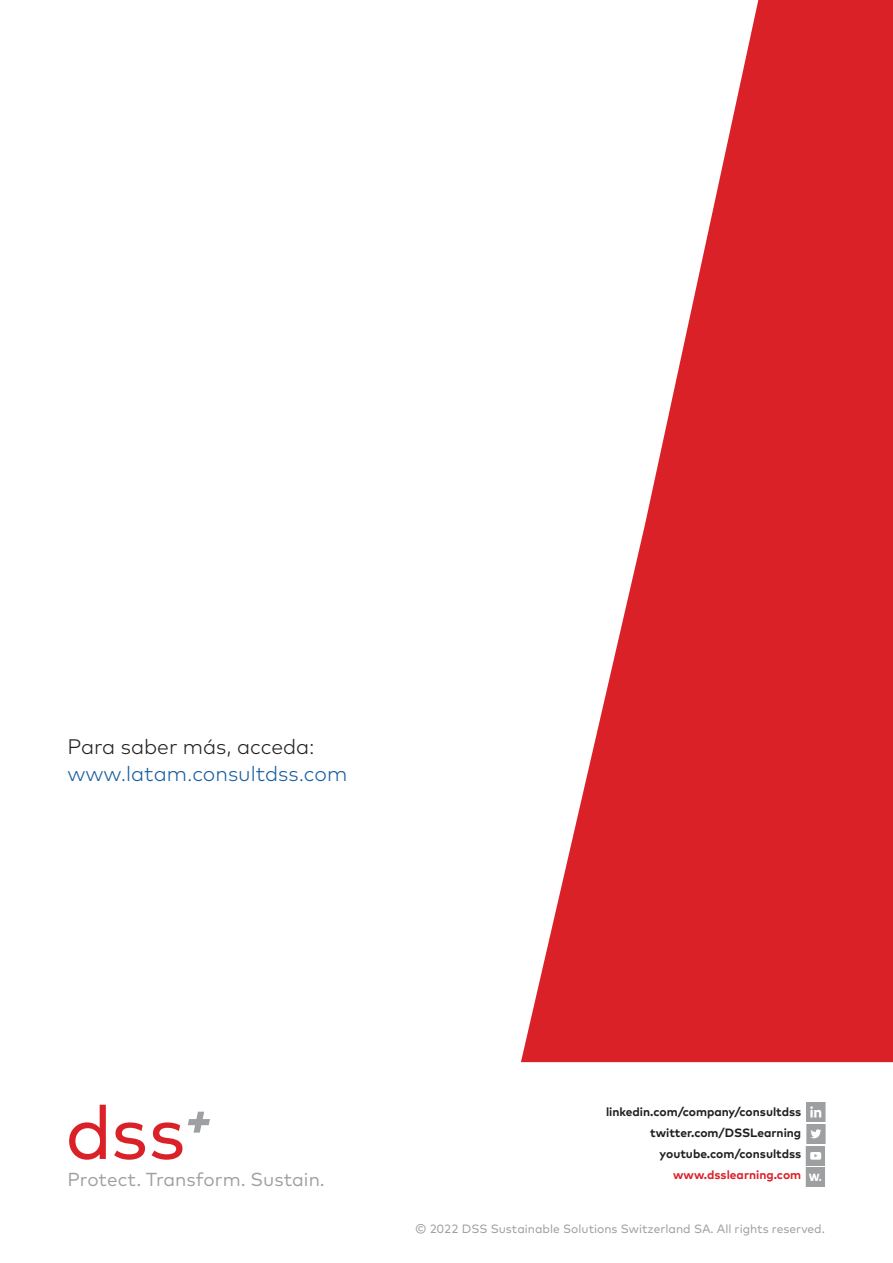
<style>
.page{position:relative;width:893px;height:1263px;background:#fff}
.page>*{position:absolute;margin:0;border:0;box-sizing:border-box;transform-origin:0 0}
.t1{font:300 21px "Mark";color:#175d9e}
.t2{font:300 21px "Mark";color:#231f20}
.t3{font:18.75px "Mark";color:#9d9fa2}
.t4{font:700 12px/21px "Mark";color:#231f20;text-align:right}
.t5{font:12px "Mark";color:#9d9fa2}
.t6{font:700 12px "Mark";color:#da2128}
</style>
<div class="page">
<svg style="left:521px;top:0;width:372px;height:1062px;fill:#da2128"></svg>
<svg style="left:69px;top:1105px;width:37px;height:55px"></svg>
<svg style="left:152px;top:1122px;width:30px;height:38px"></svg>
<svg style="left:114px;top:1122px;width:31px;height:38px"></svg>
<svg style="left:188px;top:1112px;width:22px;height:20px"></svg>
<img style="left:806px;top:1124px;width:20px;height:19px">
<img style="left:805px;top:1167px;width:20px;height:19px">
<img style="left:806px;top:1103px;width:20px;height:19px">
<img style="left:805px;top:1146px;width:20px;height:19px">
<h1 class="t2" style="left:67px;top:734px;width:249px">Para saber más, acceda:</h1>
<h1 class="t1" style="left:67px;top:761px;width:281px">www.latam.consultdss.com</h1>
<h2 class="t3" style="left:67px;top:1168px;width:259px">Protect. Transform. Sustain.</h2>
<p class="t4" style="left:606px;top:1101px;width:197px">linkedin.com/company/consultdss twitter.com/DSSLearning youtube.com/consultdss</p>
<p class="t6" style="left:673px;top:1167px;width:130px">www.dsslearning.com</p>
<p class="t5" style="left:415px;top:1221px;width:411px">© 2022 DSS Sustainable Solutions Switzerland SA. All rights reserved.</p>
</div>
